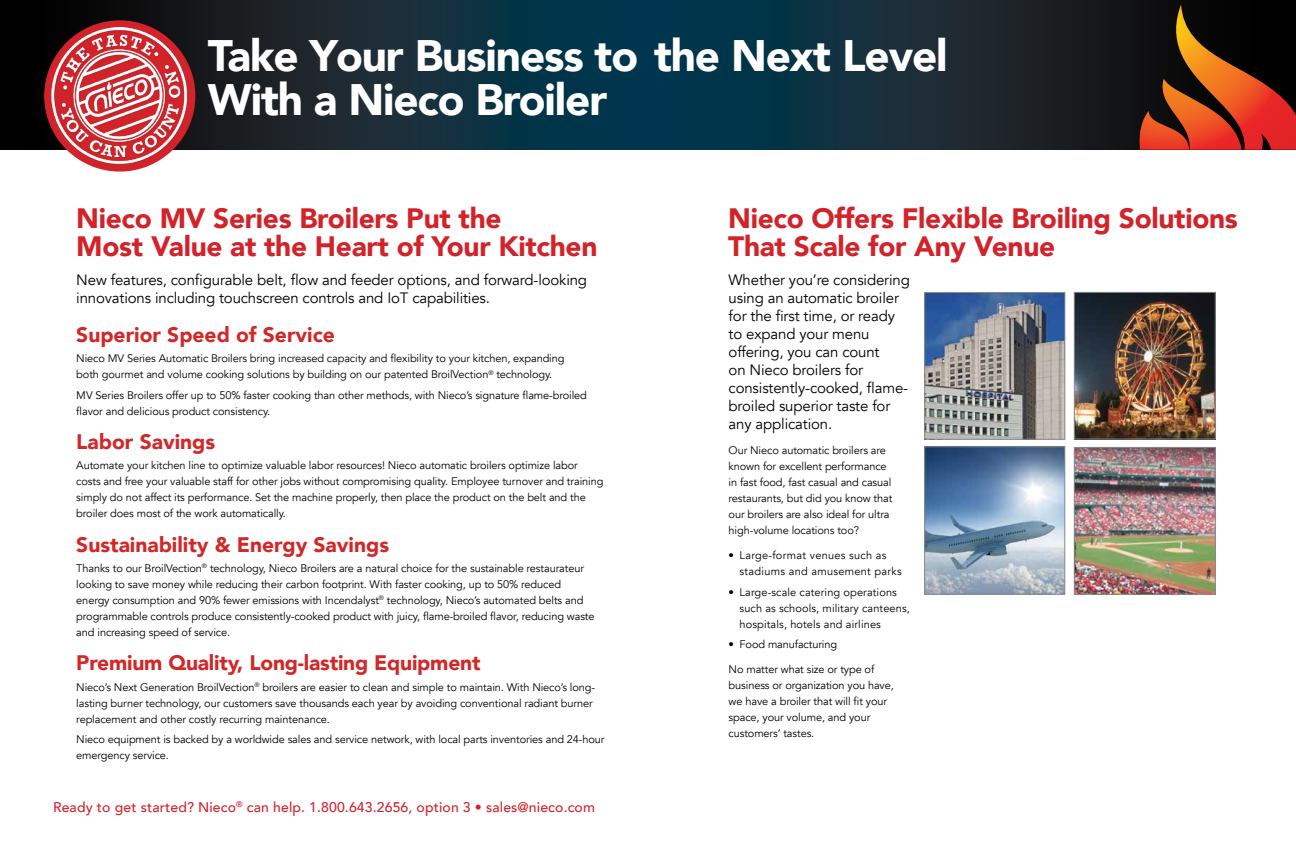
<style>
.page{position:relative;width:1296px;height:864px;background:#fff}
.page>*{position:absolute;margin:0;border:0;box-sizing:border-box;transform-origin:0 0}
.t1{font:900 44px/44px "Avenir";letter-spacing:-.025em;color:#fff}
.t2{font:900 28px/28px "Avenir";letter-spacing:-.01em;color:#d2232a}
.t3{font:900 21px "Avenir";color:#d12829}
.t4{font:15px/18px "Avenir";letter-spacing:-.01em;color:#000}
.t5{font:500 14px "Avenir";letter-spacing:.01em;color:#d2232a}
.t6{font:11px/16px "Avenir";letter-spacing:-.01em;color:#000}
.t7{font:11px/16px "Avenir";letter-spacing:.01em;color:#000}
.t8{font:11px/16px "Avenir";letter-spacing:.025em;color:#000}
</style>
<div class="page">
<img style="left:926px;top:294px;width:137px;height:144px">
<div style="left:924px;top:292px;width:141px;height:148px;border:1px solid #888b8d"></div>
<img style="left:1076px;top:294px;width:138px;height:143px">
<div style="left:1074px;top:292px;width:142px;height:147px;border:1px solid #888b8d"></div>
<img style="left:926px;top:449px;width:137px;height:144px">
<div style="left:924px;top:447px;width:141px;height:148px;border:1px solid #888b8d"></div>
<img style="left:1076px;top:449px;width:138px;height:144px">
<div style="left:1074px;top:447px;width:142px;height:148px;border:1px solid #888b8d"></div>
<svg style="left:648px;top:0;width:648px;height:150px;background:#112a36"></svg>
<svg style="left:1138px;top:5px;width:158px;height:145px;background:#682713"></svg>
<svg style="left:0;top:0;width:648px;height:150px;background:#0f2631"></svg>
<div style="left:44px;top:20px;width:151px;height:152px;background:#d2232a;border-radius:50%"></div>
<img style="left:51px;top:27px;width:138px;height:138px">
<h1 class="t1" style="left:208px;top:33px;width:741px">Take Your Business to the Next Level<br>With a Nieco Broiler</h1>
<h2 class="t2" style="left:76px;top:204px;width:523px">Nieco MV Series Broilers Put the<br>Most Value at the Heart of Your Kitchen</h2>
<h3 class="t4" style="left:76px;top:271px;width:512px">New features, configurable belt, flow and feeder options, and forward-looking innovations including touchscreen controls and IoT capabilities.</h3>
<h3 class="t3" style="left:76px;top:316px;width:260px">Superior Speed of Service</h3>
<p class="t6" style="left:76px;top:351px;width:490px">Nieco MV Series Automatic Broilers bring increased capacity and flexibility to your kitchen, expanding both gourmet and volume cooking solutions by building on our patented BroilVection<sup>®</sup> technology.</p>
<p class="t6" style="left:76px;top:387px;width:512px">MV Series Broilers offer up to 50% faster cooking than other methods, with Nieco’s signature flame-broiled flavor and delicious product consistency.</p>
<h3 class="t3" style="left:76px;top:424px;width:140px">Labor Savings</h3>
<p class="t6" style="left:76px;top:458px;width:529px">Automate your kitchen line to optimize valuable labor resources! Nieco automatic broilers optimize labor costs and free your valuable staff for other jobs without compromising quality. Employee turnover and training simply do not affect its performance. Set the machine properly, then place the product on the belt and the broiler does most of the work automatically.</p>
<h3 class="t3" style="left:76px;top:526px;width:314px">Sustainability &amp; Energy Savings</h3>
<p class="t6" style="left:76px;top:561px;width:520px">Thanks to our BroilVection<sup>®</sup> technology, Nieco Broilers are a natural choice for the sustainable restaurateur looking to save money while reducing their carbon footprint. With faster cooking, up to 50% reduced energy consumption and 90% fewer emissions with Incendalyst<sup>®</sup> technology, Nieco’s automated belts and programmable controls produce consistently-cooked product with juicy, flame-broiled flavor, reducing waste and increasing speed of service.</p>
<h3 class="t3" style="left:76px;top:645px;width:406px">Premium Quality, Long-lasting Equipment</h3>
<p class="t6" style="left:76px;top:679px;width:520px">Nieco’s Next Generation BroilVection<sup>®</sup> broilers are easier to clean and simple to maintain. With Nieco’s long&shy;lasting burner technology, our customers save thousands each year by avoiding conventional radiant burner replacement and other costly recurring maintenance.</p>
<p class="t6" style="left:76px;top:732px;width:530px">Nieco equipment is backed by a worldwide sales and service network, with local parts inventories and 24-hour emergency service.</p>
<p class="t5" style="left:53px;top:795px;width:543px">Ready to get started? Nieco<sup>®</sup> can help. 1.800.643.2656, option 3 • sales@nieco.com</p>
<h2 class="t2" style="left:728px;top:204px;width:511px">Nieco Offers Flexible Broiling Solutions<br>That Scale for Any Venue</h2>
<h3 class="t4" style="left:729px;top:271px;width:183px">Whether you’re considering using an automatic broiler for the first time, or ready to expand your menu offering, you can count<br>on Nieco broilers for consistently-cooked, flame&shy;broiled superior taste for any application.</h3>
<p class="t6" style="left:729px;top:442px;width:165px">Our Nieco automatic broilers are known for excellent performance in fast food, fast casual and casual restaurants, but did you know that our broilers are also ideal for ultra high-volume locations too?</p>
<p class="t8" style="left:740px;top:547px;width:164px;text-indent:-11px">• Large-format venues such as stadiums and amusement parks</p>
<p class="t7" style="left:740px;top:584px;width:172px;text-indent:-11px">• Large-scale catering operations such as schools, military canteens, hospitals, hotels and airlines</p>
<p class="t6" style="left:729px;top:637px;width:110px">• Food manufacturing</p>
<p class="t6" style="left:729px;top:662px;width:167px">No matter what size or type of business or organization you have, we have a broiler that will fit your space, your volume, and your customers’ tastes.</p>
</div>
